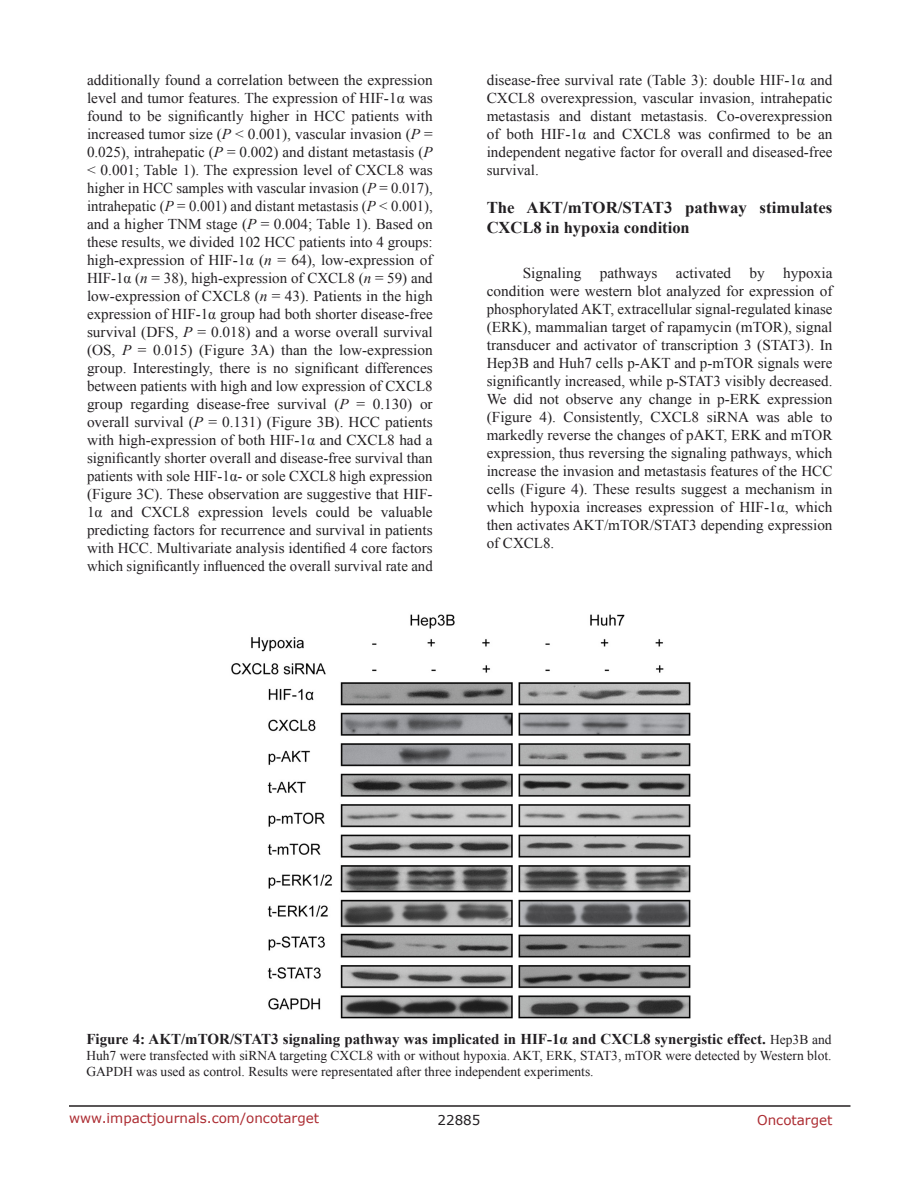
<style>
.page{position:relative;width:918px;height:1188px;background:#fff}
.page>*{position:absolute;margin:0;border:0;box-sizing:border-box;transform-origin:0 0}
.SubHeading{font:700 16.5px/19.8px "Times New Roman";color:#221f22}
.BodyText{font:15px/18px "Times New Roman";color:#221f22;text-align:justify}
.FigureText{font:700 15px "Times New Roman";color:#221f22}
.FigureText-2{font:13.5px/16.2px "Times New Roman";color:#221f22}
.t1{font:13.5px "Verdana";color:#ac2b31}
.t2{font:13.5px "Verdana";color:#221f22}
.s1{font-style:italic}
.s2{font-weight:400;font-size:13.5px}
</style>
<div class="page">
<hr style="left:69px;top:1105px;width:781px;height:2px;background:#231f20">
<img style="left:231px;top:614px;width:460px;height:405px">
<p class="BodyText" style="left:87px;top:71px;width:347px">additionally found a correlation between the expression level and tumor features. The expression of HIF-1α was found to be significantly higher in HCC patients with increased tumor size (<span class="s1">P</span> &lt; 0.001), vascular invasion (<span class="s1">P</span> = 0.025), intrahepatic (<span class="s1">P</span> = 0.002) and distant metastasis (<span class="s1">P </span>&lt; 0.001; Table 1). The expression level of CXCL8 was higher in HCC samples with vascular invasion (<span class="s1">P</span> = 0.017), intrahepatic (<span class="s1">P</span> = 0.001) and distant metastasis (<span class="s1">P</span> &lt; 0.001), and a higher TNM stage (<span class="s1">P</span> = 0.004; Table 1). Based on these results, we divided 102 HCC patients into 4 groups: high-expression of HIF-1α (<span class="s1">n</span> = 64), low-expression of HIF-1α (<span class="s1">n</span> = 38), high-expression of CXCL8 (<span class="s1">n</span> = 59) and low-expression of CXCL8 (<span class="s1">n</span> = 43). Patients in the high expression of HIF-1α group had both shorter disease-free survival (DFS, <span class="s1">P</span> = 0.018) and a worse overall survival (OS, <span class="s1">P</span> = 0.015) (Figure 3A) than the low-expression group. Interestingly, there is no significant differences between patients with high and low expression of CXCL8 group regarding disease-free survival (<span class="s1">P</span> = 0.130) or overall survival (<span class="s1">P</span> = 0.131) (Figure 3B). HCC patients with high-expression of both HIF-1α and CXCL8 had a significantly shorter overall and disease-free survival than patients with sole HIF-1α- or sole CXCL8 high expression (Figure 3C). These observation are suggestive that HIF-1α and CXCL8 expression levels could be valuable predicting factors for recurrence and survival in patients with HCC. Multivariate analysis identified 4 core factors which significantly influenced the overall survival rate and</p>
<p class="BodyText" style="left:487px;top:71px;width:347px">disease-free survival rate (Table 3): double HIF-1α and CXCL8 overexpression, vascular invasion, intrahepatic metastasis and distant metastasis. Co-overexpression of both HIF-1α and CXCL8 was confirmed to be an independent negative factor for overall and diseased-free survival.</p>
<p class="SubHeading" style="left:487px;top:197px;width:347px">The AKT/mTOR/STAT3 pathway stimulates<br>CXCL8 in hypoxia condition</p>
<p class="BodyText" style="left:487px;top:264px;width:347px;text-indent:36px">Signaling pathways activated by hypoxia condition were western blot analyzed for expression of phosphorylated AKT, extracellular signal-regulated kinase (ERK), mammalian target of rapamycin (mTOR), signal transducer and activator of transcription 3 (STAT3). In Hep3B and Huh7 cells p-AKT and p-mTOR signals were significantly increased, while p-STAT3 visibly decreased.<br>We did not observe any change in p-ERK expression (Figure 4). Consistently, CXCL8 siRNA was able to markedly reverse the changes of pAKT, ERK and mTOR expression, thus reversing the signaling pathways, which increase the invasion and metastasis features of the HCC cells (Figure 4). These results suggest a mechanism in which hypoxia increases expression of HIF-1α, which then activates AKT/mTOR/STAT3 depending expression of CXCL8.</p>
<p class="FigureText" style="left:86px;top:1028px;width:747px">Figure 4: AKT/mTOR/STAT3 signaling pathway was implicated in HIF-1α and CXCL8 synergistic effect. <span class="s2">Hep3B and</span></p>
<p class="FigureText-2" style="left:86px;top:1047px;width:747px">Huh7 were transfected with siRNA targeting CXCL8 with or without hypoxia. AKT, ERK, STAT3, mTOR were detected by Western blot.<br>GAPDH was used as control. Results were representated after three independent experiments.</p>
<p class="t1" style="left:69px;top:1109px;width:252px">www.impactjournals.com/oncotarget</p>
<p class="t2" style="left:438px;top:1111px;width:44px">22885</p>
<p class="t1" style="left:757px;top:1111px;width:77px">Oncotarget</p>
</div>
